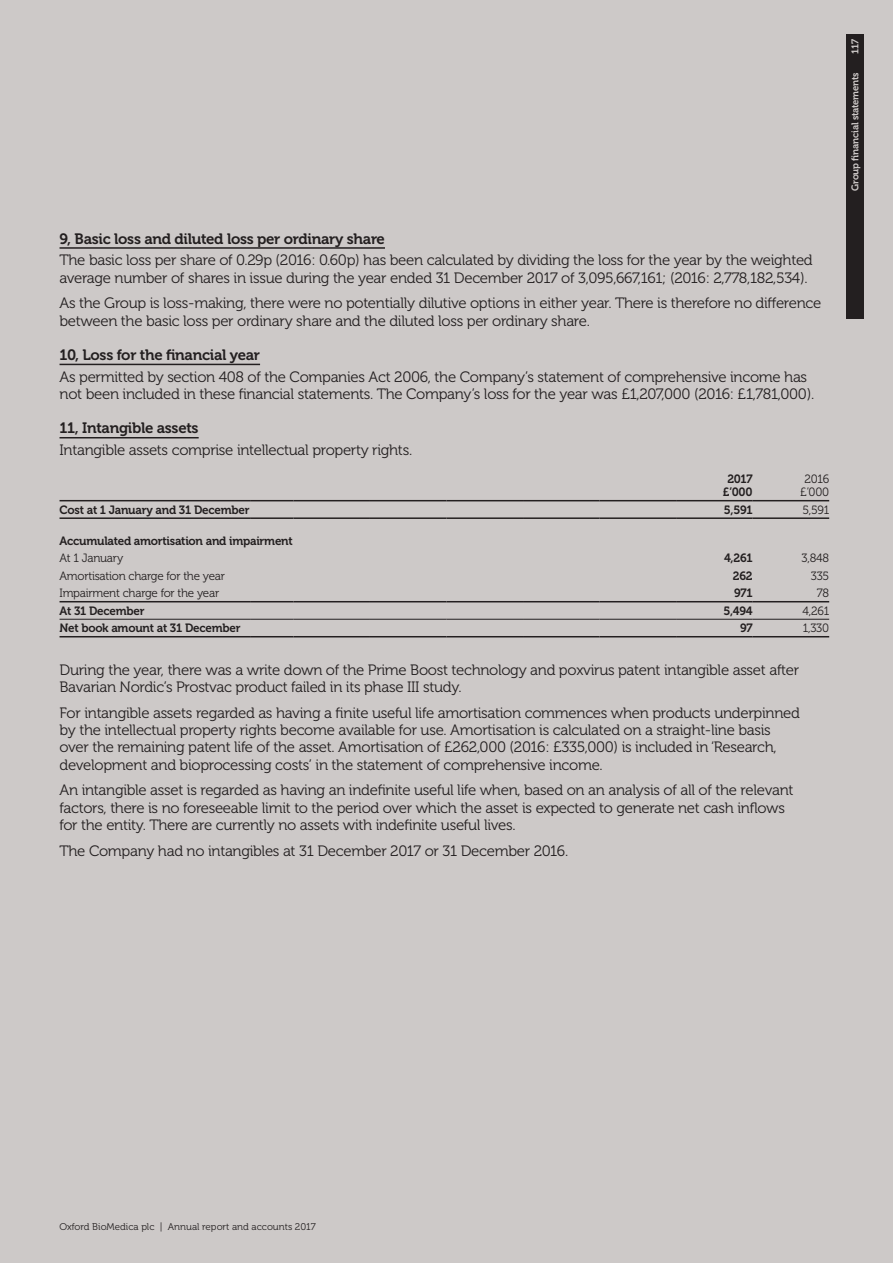
<style>
.page{position:relative;width:893px;height:1263px;background:#cdc9c8}
.page>*{position:absolute;margin:0;border:0;box-sizing:border-box;transform-origin:0 0}
.t1{font:15px/17.2px "Museo 300";letter-spacing:-.02em;color:#231f20}
.t2{font:15px "Museo 700";letter-spacing:-.02em;color:#231f20}
.t3{font:12px/13.5px "Museo 700";letter-spacing:-.02em;color:#231f20;text-align:center}
.t4{font:12px/13.5px "Museo 300";letter-spacing:-.02em;color:#231f20;text-align:center}
.t5{font:9.75px "Museo 300";color:#231f20}
.t6{font:9.75px "Museo 700";letter-spacing:-.02em;color:#cdc9c8}
</style>
<div class="page">
<div style="left:846px;top:34px;width:17px;height:285px;background:#231f20"></div>
<hr style="left:60px;top:247px;width:325px;height:2px;background:#231f20">
<hr style="left:60px;top:364px;width:200px;height:1px;background:#231f20">
<hr style="left:60px;top:437px;width:139px;height:1px;background:#231f20">
<hr style="left:60px;top:500px;width:191px;height:1px;background:#231f20">
<hr style="left:251px;top:500px;width:42px;height:1px;background:#231f20">
<hr style="left:293px;top:500px;width:77px;height:1px;background:#231f20">
<hr style="left:370px;top:500px;width:76px;height:1px;background:#231f20">
<hr style="left:446px;top:500px;width:77px;height:1px;background:#231f20">
<hr style="left:523px;top:500px;width:77px;height:1px;background:#231f20">
<hr style="left:600px;top:500px;width:76px;height:1px;background:#231f20">
<hr style="left:676px;top:500px;width:77px;height:1px;background:#231f20">
<hr style="left:753px;top:500px;width:76px;height:1px;background:#231f20">
<hr style="left:60px;top:619px;width:191px;height:1px;background:#231f20">
<hr style="left:251px;top:619px;width:42px;height:1px;background:#231f20">
<hr style="left:293px;top:619px;width:77px;height:1px;background:#231f20">
<hr style="left:370px;top:619px;width:76px;height:1px;background:#231f20">
<hr style="left:446px;top:619px;width:77px;height:1px;background:#231f20">
<hr style="left:523px;top:619px;width:77px;height:1px;background:#231f20">
<hr style="left:600px;top:619px;width:76px;height:1px;background:#231f20">
<hr style="left:676px;top:619px;width:77px;height:1px;background:#231f20">
<hr style="left:753px;top:619px;width:76px;height:1px;background:#231f20">
<hr style="left:60px;top:517px;width:191px;height:2px;background:#231f20">
<hr style="left:251px;top:517px;width:42px;height:2px;background:#231f20">
<hr style="left:293px;top:517px;width:77px;height:2px;background:#231f20">
<hr style="left:370px;top:517px;width:76px;height:2px;background:#231f20">
<hr style="left:446px;top:517px;width:77px;height:2px;background:#231f20">
<hr style="left:60px;top:601px;width:191px;height:1px;background:#231f20">
<hr style="left:251px;top:601px;width:42px;height:1px;background:#231f20">
<hr style="left:293px;top:601px;width:77px;height:1px;background:#231f20">
<hr style="left:370px;top:601px;width:76px;height:1px;background:#231f20">
<hr style="left:446px;top:601px;width:77px;height:1px;background:#231f20">
<hr style="left:60px;top:636px;width:191px;height:1px;background:#231f20">
<hr style="left:251px;top:636px;width:42px;height:1px;background:#231f20">
<hr style="left:293px;top:636px;width:77px;height:1px;background:#231f20">
<hr style="left:523px;top:517px;width:77px;height:2px;background:#231f20">
<hr style="left:600px;top:517px;width:76px;height:2px;background:#231f20">
<hr style="left:523px;top:601px;width:77px;height:1px;background:#231f20">
<hr style="left:600px;top:601px;width:76px;height:1px;background:#231f20">
<hr style="left:370px;top:636px;width:76px;height:1px;background:#231f20">
<hr style="left:446px;top:636px;width:77px;height:1px;background:#231f20">
<hr style="left:523px;top:636px;width:77px;height:1px;background:#231f20">
<hr style="left:600px;top:636px;width:76px;height:1px;background:#231f20">
<hr style="left:676px;top:517px;width:77px;height:2px;background:#231f20">
<hr style="left:676px;top:601px;width:77px;height:1px;background:#231f20">
<hr style="left:676px;top:636px;width:77px;height:1px;background:#231f20">
<hr style="left:753px;top:517px;width:76px;height:2px;background:#231f20">
<hr style="left:753px;top:601px;width:76px;height:1px;background:#231f20">
<hr style="left:753px;top:636px;width:76px;height:1px;background:#231f20">
<p class="t2" style="left:60px;top:230px;width:327px">9, Basic loss and diluted loss per ordinary share</p>
<p class="t1" style="left:60px;top:252px;width:755px">The basic loss per share of 0.29p (2016: 0.60p) has been calculated by dividing the loss for the year by the weighted average number of shares in issue during the year ended 31 December 2017 of 3,095,667,161; (2016: 2,778,182,534).</p>
<p class="t1" style="left:60px;top:295px;width:763px">As the Group is loss-making, there were no potentially dilutive options in either year. There is therefore no difference between the basic loss per ordinary share and the diluted loss per ordinary share.</p>
<p class="t2" style="left:60px;top:347px;width:202px">10, Loss for the financial year</p>
<p class="t1" style="left:60px;top:368px;width:756px">As permitted by section 408 of the Companies Act 2006, the Company’s statement of comprehensive income has not been included in these financial statements. The Company’s loss for the year was £1,207,000 (2016: £1,781,000).</p>
<p class="t2" style="left:60px;top:420px;width:141px">11, Intangible assets</p>
<p class="t1" style="left:60px;top:442px;width:354px">Intangible assets comprise intellectual property rights.</p>
<p class="t3" style="left:723px;top:472px;width:31px">2017 £’000</p>
<p class="t4" style="left:800px;top:472px;width:31px">2016 £’000</p>
<p class="t3" style="left:60px;top:503px;width:191px">Cost at 1 January and 31 December</p>
<p class="t3" style="left:724px;top:503px;width:30px">5,591</p>
<p class="t4" style="left:802px;top:503px;width:28px">5,591</p>
<p class="t3" style="left:60px;top:534px;width:235px">Accumulated amortisation and impairment</p>
<p class="t4" style="left:60px;top:552px;width:65px">At 1 January</p>
<p class="t3" style="left:724px;top:552px;width:30px">4,261</p>
<p class="t4" style="left:802px;top:552px;width:29px">3,848</p>
<p class="t4" style="left:60px;top:569px;width:167px">Amortisation charge for the year</p>
<p class="t3" style="left:733px;top:569px;width:21px">262</p>
<p class="t4" style="left:811px;top:569px;width:20px">335</p>
<p class="t4" style="left:60px;top:587px;width:161px">Impairment charge for the year</p>
<p class="t3" style="left:734px;top:587px;width:20px">971</p>
<p class="t4" style="left:817px;top:587px;width:14px">78</p>
<p class="t3" style="left:60px;top:604px;width:87px">At 31 December</p>
<p class="t3" style="left:723px;top:604px;width:31px">5,494</p>
<p class="t4" style="left:803px;top:604px;width:28px">4,261</p>
<p class="t3" style="left:60px;top:622px;width:182px">Net book amount at 31 December</p>
<p class="t3" style="left:740px;top:622px;width:14px">97</p>
<p class="t4" style="left:803px;top:622px;width:28px">1,330</p>
<p class="t1" style="left:60px;top:661px;width:741px">During the year, there was a write down of the Prime Boost technology and poxvirus patent intangible asset after<br>Bavarian Nordic’s Prostvac product failed in its phase III study.</p>
<p class="t1" style="left:60px;top:704px;width:742px">For intangible assets regarded as having a finite useful life amortisation commences when products underpinned by the intellectual property rights become available for use. Amortisation is calculated on a straight-line basis over the remaining patent life of the asset. Amortisation of £262,000 (2016: £335,000) is included in ‘Research, development and bioprocessing costs’ in the statement of comprehensive income.</p>
<p class="t1" style="left:60px;top:782px;width:735px">An intangible asset is regarded as having an indefinite useful life when, based on an analysis of all of the relevant factors, there is no foreseeable limit to the period over which the asset is expected to generate net cash inflows for the entity. There are currently no assets with indefinite useful lives.</p>
<p class="t1" style="left:60px;top:842px;width:510px">The Company had no intangibles at 31 December 2017 or 31 December 2016.</p>
<p class="t6" style="left:850px;top:54px;width:16px;rotate:-90deg">117</p>
<p class="t6" style="left:850px;top:191px;width:120px;rotate:-90deg">Group financial statements</p>
<p class="t5" style="left:60px;top:1221px;width:258px">Oxford BioMedica plc | Annual report and accounts 2017</p>
</div>
